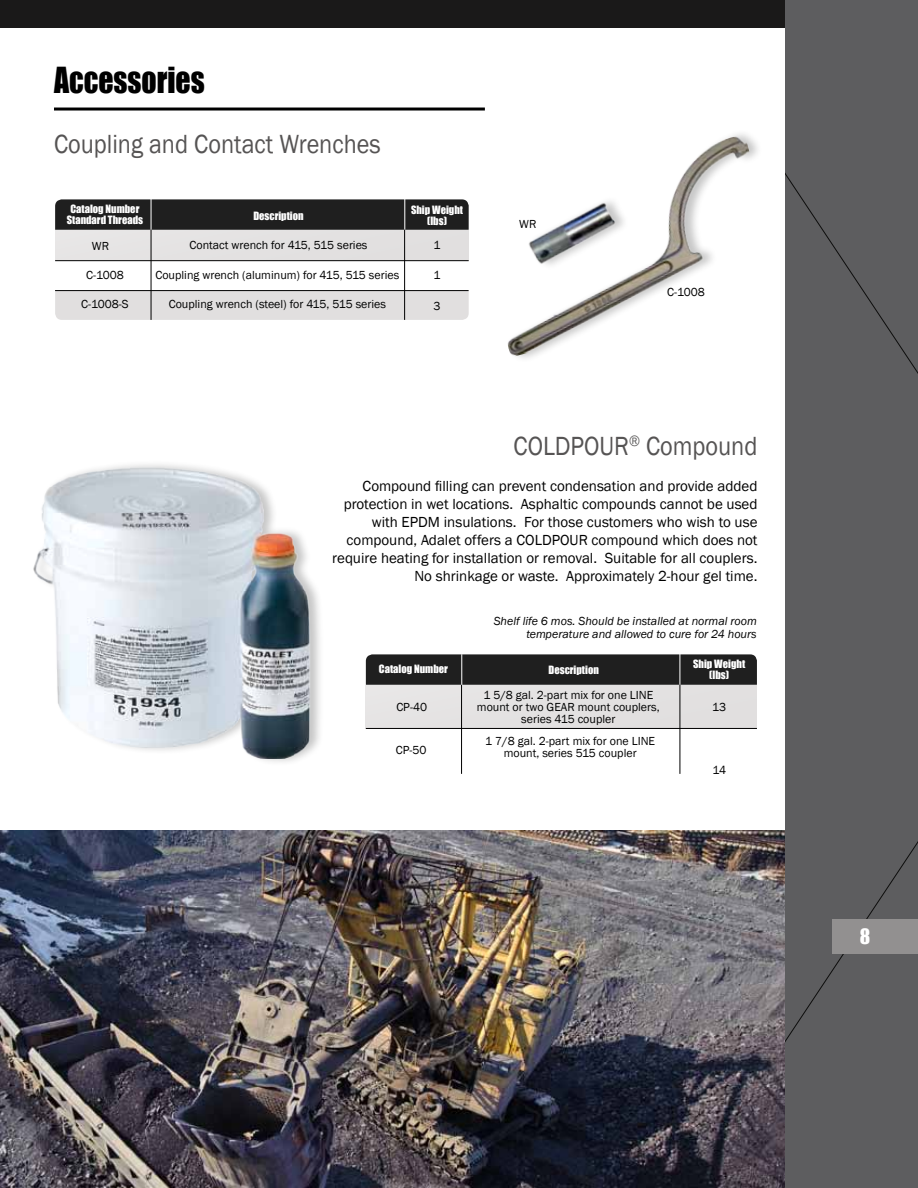
<style>
.page{position:relative;width:918px;height:1188px;background:#fff}
.page>*{position:absolute;margin:0;border:0;box-sizing:border-box;transform-origin:0 0}
.t1{font:33px "Impact";color:#000;scale:.9 1}
.t2{font:27px "Franklin Gothic";color:#565454;scale:.9 1}
.t3{font:19.5px "Impact";color:#fff}
.t4{font:15px/18px "Franklin Gothic";color:#000;text-align:right}
.t5{font:12px/12px "Franklin Gothic";color:#000101;text-align:center}
.t6{font:italic 12px/12.8px "Franklin Gothic";color:#000;text-align:right}
.t7{font:12px "Franklin Gothic";color:#000}
.t8{font:10.5px/10.5px "Impact";color:#fff;text-align:center}
</style>
<div class="page">
<img style="left:0;top:831px;width:785px;height:357px">
<div style="left:0;top:0;width:918px;height:27px;background:#1a1919"></div>
<hr style="left:54px;top:108px;width:431px;height:3px;background:#000">
<img style="left:33px;top:464px;width:287px;height:295px">
<div style="left:366px;top:685px;width:391px;height:43px;background:#e1dfdf"></div>
<svg style="left:366px;top:654px;width:391px;height:31px;background:#242424"></svg>
<hr style="left:461px;top:654px;width:1px;height:32px;background:#fff">
<hr style="left:680px;top:653px;width:1px;height:32px;background:#fff">
<hr style="left:461px;top:685px;width:1px;height:89px;background:#000">
<hr style="left:680px;top:685px;width:1px;height:89px;background:#000">
<hr style="left:366px;top:728px;width:391px;height:1px;background:#000">
<div style="left:785px;top:0;width:133px;height:1188px;background:#5d5d5f"></div>
<img style="left:507px;top:134px;width:251px;height:223px">
<div style="left:55px;top:230px;width:414px;height:30px;background:#e1dfdf"></div>
<div style="left:55px;top:291px;width:414px;height:29px;background:#e1dfdf"></div>
<svg style="left:55px;top:199px;width:414px;height:31px;background:#242424"></svg>
<hr style="left:151px;top:198px;width:1px;height:32px;background:#fff">
<hr style="left:151px;top:230px;width:1px;height:90px;background:#000">
<hr style="left:404px;top:229px;width:1px;height:91px;background:#000">
<hr style="left:55px;top:260px;width:414px;height:1px;background:#000">
<hr style="left:55px;top:290px;width:414px;height:1px;background:#000">
<div style="left:833px;top:919px;width:85px;height:35px;background:#929090"></div>
<hr style="left:404px;top:198px;width:1px;height:32px;background:#fff">
<h1 class="t1" style="left:54px;top:55px;width:169px">Accessories</h1>
<h2 class="t2" style="left:54px;top:127px;width:365px">Coupling and Contact Wrenches</h2>
<p class="t8" style="left:67px;top:204px;width:78px">Catalog Number<br>Standard Threads</p>
<p class="t8" style="left:253px;top:210px;width:52px">Description</p>
<p class="t8" style="left:411px;top:205px;width:54px">Ship Weight (lbs)</p>
<p class="t5" style="left:92px;top:240px;width:19px">WR</p>
<p class="t5" style="left:86px;top:269px;width:39px">C-1008</p>
<p class="t5" style="left:81px;top:299px;width:49px">C-1008-S</p>
<p class="t5" style="left:190px;top:240px;width:179px">Contact wrench for 415, 515 series</p>
<p class="t5" style="left:434px;top:239px;width:9px">1</p>
<p class="t5" style="left:434px;top:269px;width:9px">1</p>
<p class="t5" style="left:434px;top:300px;width:9px">3</p>
<p class="t5" style="left:155px;top:269px;width:245px">Coupling wrench (aluminum) for 415, 515 series</p>
<p class="t5" style="left:169px;top:299px;width:219px">Coupling wrench (steel) for 415, 515 series</p>
<p class="t7" style="left:519px;top:217px;width:19px">WR</p>
<p class="t7" style="left:667px;top:285px;width:39px">C-1008</p>
<h2 class="t2" style="left:514px;top:429px;width:272px">COLDPOUR<sup>®</sup> Compound</h2>
<p class="t4" style="left:332px;top:477px;width:427px">Compound filling can prevent condensation and provide added protection in wet locations. Asphaltic compounds cannot be used with EPDM insulations. For those customers who wish to use compound, Adalet offers a COLDPOUR compound which does not require heating for installation or removal. Suitable for all couplers.<br>No shrinkage or waste. Approximately 2-hour gel time.</p>
<p class="t6" style="left:494px;top:615px;width:265px">Shelf life 6 mos. Should be installed at normal room temperature and allowed to cure for 24 hours</p>
<p class="t8" style="left:379px;top:664px;width:70px">Catalog Number</p>
<p class="t8" style="left:549px;top:664px;width:52px">Description</p>
<p class="t8" style="left:693px;top:659px;width:54px">Ship Weight (lbs)</p>
<p class="t5" style="left:396px;top:701px;width:32px">CP-40</p>
<p class="t5" style="left:396px;top:744px;width:32px">CP-50</p>
<p class="t5" style="left:477px;top:689px;width:184px">1 5/8 gal. 2-part mix for one LINE mount or two GEAR mount couplers, series 415 coupler</p>
<p class="t5" style="left:712px;top:701px;width:15px">13</p>
<p class="t5" style="left:485px;top:736px;width:171px">1 7/8 gal. 2-part mix for one LINE mount, series 515 coupler</p>
<p class="t5" style="left:713px;top:764px;width:15px">14</p>
<h3 class="t3" style="left:860px;top:921px;width:12px">8</h3>
</div>
